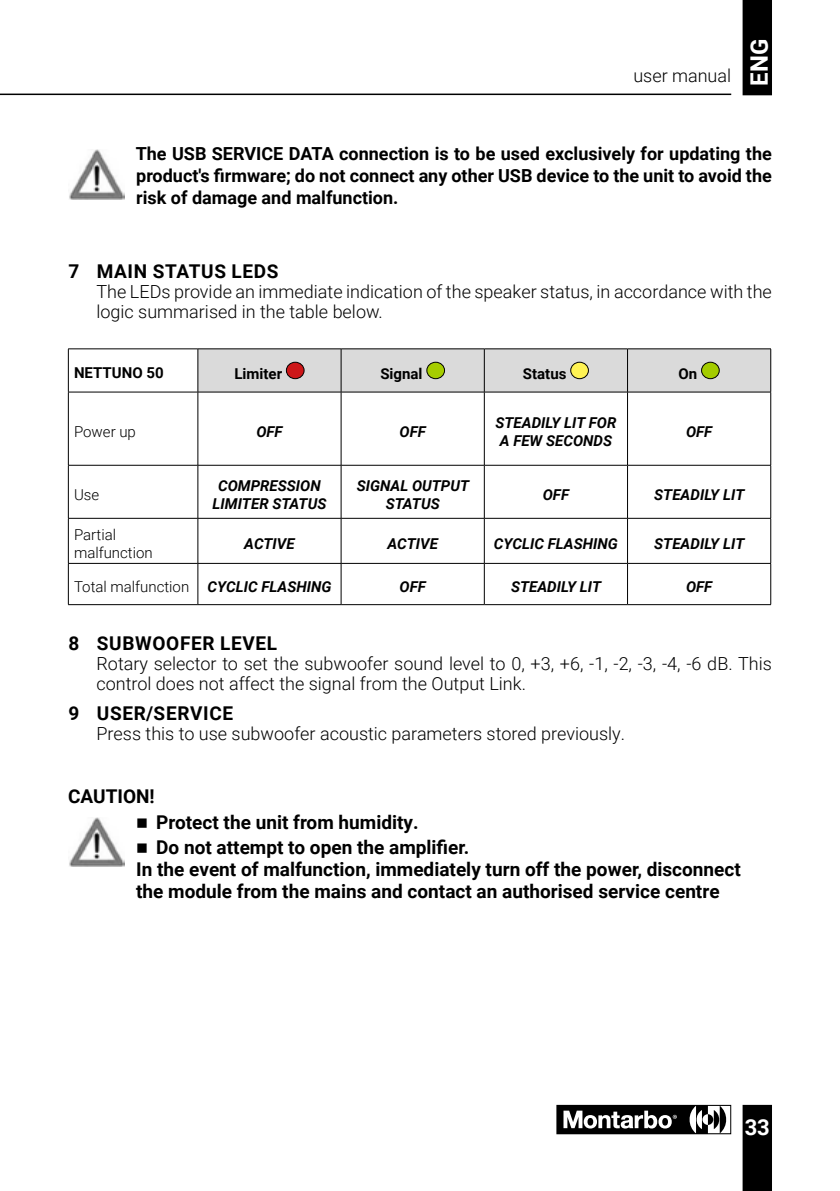
<style>
.page{position:relative;width:840px;height:1191px;background:#fff}
.page>*{position:absolute;margin:0;border:0;box-sizing:border-box;transform-origin:0 0}
.t1{font:700 24px "Roboto";color:#fff}
.t2{font:700 22px "Roboto";color:#fff}
.t3{font:700 19px/25.6px "Roboto";color:#000}
.t4{font:700 19px "Roboto";letter-spacing:.035em;color:#000}
.t5{font:300 18px/20px "Roboto";color:#000}
.t6{font:700 18px/22px "Roboto";color:#000;text-align:justify}
.t7{font:italic 700 15px/18px "Roboto";color:#000;text-align:center}
.t8{font:300 15px/18px "Roboto";color:#000}
.t9{font:700 15px "Roboto";color:#000}
.s1{font-weight:700;font-style:italic}
</style>
<div class="page">
<div style="left:742px;top:1104px;width:29px;height:87px;background:#000"></div>
<div style="left:556px;top:1105px;width:174px;height:28px;background:#000"></div>
<svg style="left:689px;top:1106px;width:39px;height:26px"></svg>
<svg style="left:563px;top:1110px;width:113px;height:18px"></svg>
<div style="left:556px;top:1104px;width:174px;height:30px;border:1px solid #000"></div>
<hr style="left:0;top:94px;width:730px;height:1px;background:#000">
<div style="left:742px;top:0;width:29px;height:95px;background:#000"></div>
<img style="left:69px;top:149px;width:56px;height:50px">
<div style="left:198px;top:349px;width:572px;height:43px;background:#dadada"></div>
<hr style="left:68px;top:348px;width:130px;height:1px;background:#000">
<hr style="left:68px;top:349px;width:1px;height:43px;background:#000">
<hr style="left:198px;top:348px;width:143px;height:1px;background:#000">
<hr style="left:197px;top:349px;width:1px;height:43px;background:#000">
<hr style="left:341px;top:348px;width:143px;height:1px;background:#000">
<hr style="left:340px;top:349px;width:1px;height:43px;background:#000">
<hr style="left:484px;top:348px;width:143px;height:1px;background:#000">
<hr style="left:483px;top:349px;width:1px;height:43px;background:#000">
<hr style="left:627px;top:348px;width:143px;height:1px;background:#000">
<hr style="left:627px;top:349px;width:1px;height:43px;background:#000">
<hr style="left:770px;top:349px;width:1px;height:43px;background:#000">
<hr style="left:68px;top:392px;width:130px;height:1px;background:#000">
<hr style="left:68px;top:392px;width:1px;height:73px;background:#000">
<hr style="left:198px;top:392px;width:143px;height:1px;background:#000">
<hr style="left:197px;top:392px;width:1px;height:73px;background:#000">
<hr style="left:341px;top:392px;width:143px;height:1px;background:#000">
<hr style="left:340px;top:392px;width:1px;height:73px;background:#000">
<hr style="left:484px;top:392px;width:143px;height:1px;background:#000">
<hr style="left:483px;top:392px;width:1px;height:73px;background:#000">
<hr style="left:627px;top:392px;width:143px;height:1px;background:#000">
<hr style="left:627px;top:392px;width:1px;height:73px;background:#000">
<hr style="left:770px;top:392px;width:1px;height:73px;background:#000">
<hr style="left:68px;top:465px;width:130px;height:1px;background:#000">
<hr style="left:68px;top:465px;width:1px;height:53px;background:#000">
<hr style="left:198px;top:465px;width:143px;height:1px;background:#000">
<hr style="left:197px;top:465px;width:1px;height:53px;background:#000">
<hr style="left:341px;top:465px;width:143px;height:1px;background:#000">
<hr style="left:340px;top:465px;width:1px;height:53px;background:#000">
<hr style="left:484px;top:465px;width:143px;height:1px;background:#000">
<hr style="left:483px;top:465px;width:1px;height:53px;background:#000">
<hr style="left:627px;top:465px;width:143px;height:1px;background:#000">
<hr style="left:627px;top:465px;width:1px;height:53px;background:#000">
<hr style="left:770px;top:465px;width:1px;height:53px;background:#000">
<hr style="left:68px;top:518px;width:130px;height:1px;background:#000">
<hr style="left:68px;top:518px;width:1px;height:45px;background:#000">
<hr style="left:198px;top:518px;width:143px;height:1px;background:#000">
<hr style="left:197px;top:518px;width:1px;height:45px;background:#000">
<hr style="left:341px;top:518px;width:143px;height:1px;background:#000">
<hr style="left:340px;top:518px;width:1px;height:45px;background:#000">
<hr style="left:484px;top:518px;width:143px;height:1px;background:#000">
<hr style="left:483px;top:518px;width:1px;height:45px;background:#000">
<hr style="left:627px;top:518px;width:143px;height:1px;background:#000">
<hr style="left:627px;top:518px;width:1px;height:45px;background:#000">
<hr style="left:770px;top:518px;width:1px;height:45px;background:#000">
<hr style="left:68px;top:563px;width:130px;height:1px;background:#000">
<hr style="left:68px;top:563px;width:1px;height:41px;background:#000">
<hr style="left:198px;top:563px;width:143px;height:1px;background:#000">
<hr style="left:197px;top:563px;width:1px;height:41px;background:#000">
<hr style="left:341px;top:563px;width:143px;height:1px;background:#000">
<hr style="left:340px;top:563px;width:1px;height:41px;background:#000">
<hr style="left:484px;top:563px;width:143px;height:1px;background:#000">
<hr style="left:483px;top:563px;width:1px;height:41px;background:#000">
<hr style="left:627px;top:563px;width:143px;height:1px;background:#000">
<hr style="left:627px;top:563px;width:1px;height:41px;background:#000">
<hr style="left:770px;top:563px;width:1px;height:41px;background:#000">
<hr style="left:68px;top:604px;width:130px;height:1px;background:#000">
<hr style="left:198px;top:604px;width:143px;height:1px;background:#000">
<hr style="left:341px;top:604px;width:143px;height:1px;background:#000">
<hr style="left:484px;top:604px;width:143px;height:1px;background:#000">
<hr style="left:627px;top:604px;width:143px;height:1px;background:#000">
<div style="left:286px;top:362px;width:18px;height:17px;background:#cd1719;border-radius:50%"></div>
<div style="left:286px;top:362px;width:18px;height:17px;border:1px solid #000;border-radius:50%"></div>
<div style="left:426px;top:362px;width:18px;height:17px;background:#a6cd00;border-radius:50%"></div>
<div style="left:426px;top:362px;width:19px;height:17px;border:1px solid #000;border-radius:50%"></div>
<div style="left:570px;top:362px;width:18px;height:17px;background:#fff354;border-radius:50%"></div>
<div style="left:570px;top:362px;width:18px;height:17px;border:1px solid #000;border-radius:50%"></div>
<div style="left:701px;top:362px;width:17px;height:17px;background:#a4cc00;border-radius:50%"></div>
<div style="left:700px;top:362px;width:19px;height:17px;border:1px solid #000;border-radius:50%"></div>
<img style="left:69px;top:817px;width:56px;height:50px">
<p class="t5" style="left:633px;top:65px;width:99px">user manual</p>
<h1 class="t1" style="left:742px;top:86px;width:48px;rotate:-90deg">ENG</h1>
<p class="t6" style="left:136px;top:141px;width:637px">The USB SERVICE DATA connection is to be used exclusively for updating the product's firmware; do not connect any other USB device to the unit to avoid the risk of damage and malfunction.</p>
<p class="t4" style="left:68px;top:258px;width:211px">7 MAIN STATUS LEDS</p>
<p class="t5" style="left:96px;top:281px;width:676px">The LEDs provide an immediate indication of the speaker status, in accordance with the logic summarised in the table below.</p>
<p class="t9" style="left:74px;top:362px;width:91px">NETTUNO 50</p>
<p class="t9" style="left:234px;top:363px;width:49px">Limiter</p>
<p class="t9" style="left:380px;top:363px;width:44px">Signal</p>
<p class="t9" style="left:522px;top:363px;width:45px">Status</p>
<p class="t9" style="left:678px;top:363px;width:20px">On</p>
<p class="t8" style="left:74px;top:421px;width:63px">Power up</p>
<p class="t7" style="left:256px;top:421px;width:28px">OFF</p>
<p class="t7" style="left:399px;top:421px;width:28px">OFF</p>
<p class="t7" style="left:495px;top:412px;width:122px;text-align:left">STEADILY LIT FOR<br>A FEW SECONDS</p>
<p class="t7" style="left:685px;top:421px;width:28px">OFF</p>
<p class="t8" style="left:74px;top:485px;width:27px">Use</p>
<p class="t7" style="left:212px;top:476px;width:115px">COMPRESSION<br>LIMITER STATUS</p>
<p class="t7" style="left:356px;top:476px;width:114px">SIGNAL OUTPUT<br>STATUS</p>
<p class="t7" style="left:542px;top:485px;width:28px">OFF</p>
<p class="t7" style="left:654px;top:485px;width:92px">STEADILY LIT</p>
<p class="t8" style="left:74px;top:525px;width:80px">Partial malfunction</p>
<p class="t7" style="left:244px;top:534px;width:52px">ACTIVE</p>
<p class="t7" style="left:387px;top:534px;width:52px">ACTIVE</p>
<p class="t7" style="left:493px;top:534px;width:125px">CYCLIC FLASHING</p>
<p class="t7" style="left:654px;top:534px;width:92px">STEADILY LIT</p>
<p class="t8" style="left:74px;top:577px;width:259px">Total malfunction <span class="s1">CYCLIC FLASHING</span></p>
<p class="t7" style="left:399px;top:577px;width:28px">OFF</p>
<p class="t7" style="left:510px;top:577px;width:92px">STEADILY LIT</p>
<p class="t7" style="left:685px;top:577px;width:28px">OFF</p>
<p class="t4" style="left:68px;top:630px;width:210px">8 SUBWOOFER LEVEL</p>
<p class="t5" style="left:96px;top:653px;width:676px">Rotary selector to set the subwoofer sound level to 0, +3, +6, -1, -2, -3, -4, -6 dB. This control does not affect the signal from the Output Link.</p>
<p class="t4" style="left:68px;top:700px;width:166px">9 USER/SERVICE</p>
<p class="t5" style="left:96px;top:723px;width:530px">Press this to use subwoofer acoustic parameters stored previously.</p>
<p class="t3" style="left:68px;top:782px;width:88px">CAUTION!</p>
<p class="t3" style="left:156px;top:808px;width:314px">Protect the unit from humidity.<br>Do not attempt to open the amplifier.</p>
<p class="t3" style="left:136px;top:858px;width:605px;line-height:22px">In the event of malfunction, immediately turn off the power, disconnect the module from the mains and contact an authorised service centre</p>
<p class="t2" style="left:744px;top:1111px;width:27px">33</p>
</div>
